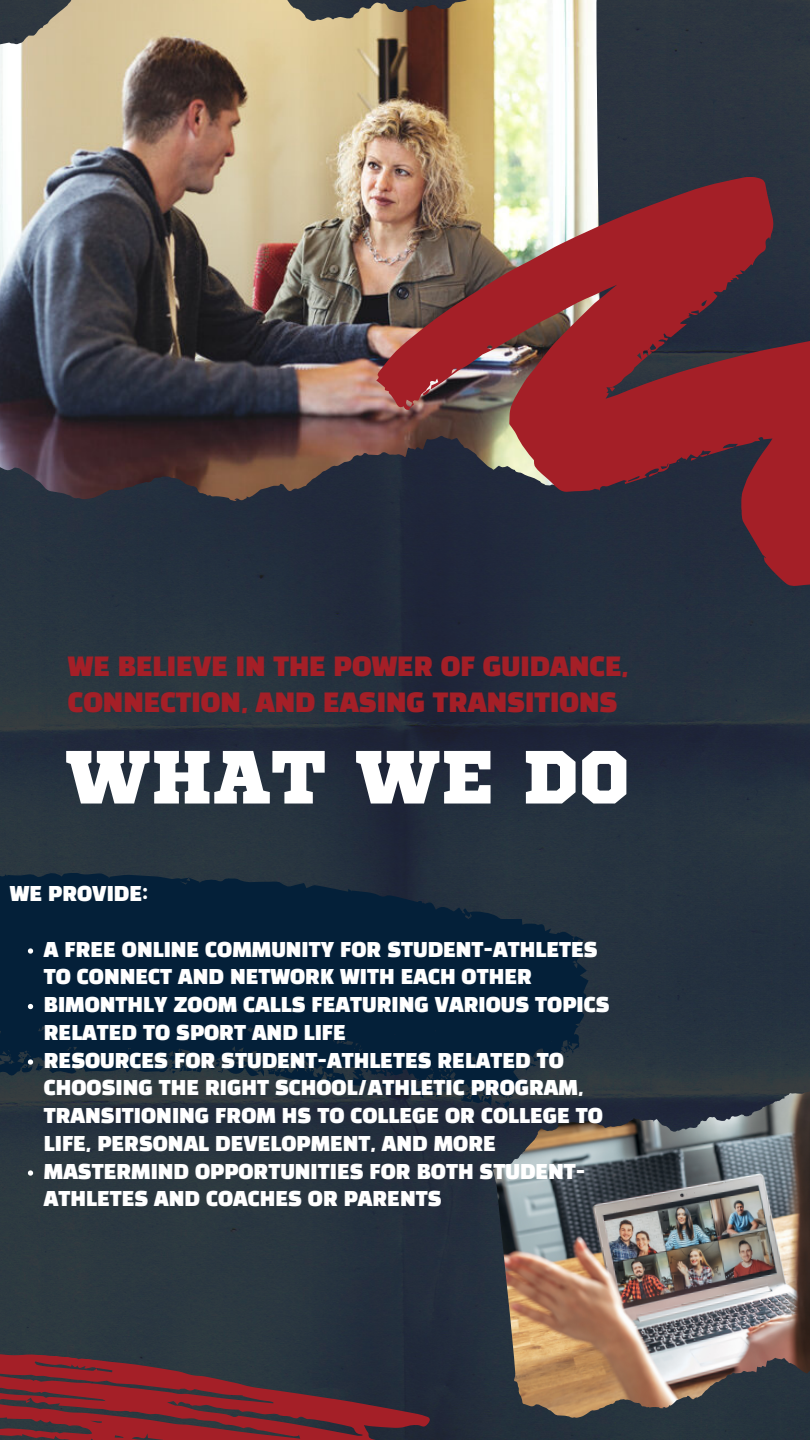
<style>
.page{position:relative;width:810px;height:1440px;background:#fff}
.page>*{position:absolute;margin:0;border:0;box-sizing:border-box;transform-origin:0 0}
.t1{font:75.1px "Sports World";color:#fff}
.t2{font:26px/36px "Black Han Sans";color:#a41f27}
.t3{font:20px/27.8px "Black Han Sans";color:#fff}
</style>
<div class="page">
<img style="left:0;top:0;width:810px;height:1440px">
<img style="left:125px;top:0;width:476px;height:441px">
<img style="left:566px;top:1091px;width:244px;height:259px">
<svg style="left:495px;top:1106px;width:17px;height:2px"></svg>
<svg style="left:0;top:874px;width:589px;height:232px;background:#0c253a"></svg>
<svg style="left:567px;top:1045px;width:11px;height:12px"></svg>
<svg style="left:78px;top:1064px;width:4px;height:6px"></svg>
<svg style="left:325px;top:1072px;width:5px;height:10px"></svg>
<svg style="left:583px;top:942px;width:5px;height:5px"></svg>
<svg style="left:217px;top:1032px;width:3px;height:6px"></svg>
<svg style="left:303px;top:1063px;width:6px;height:4px"></svg>
<svg style="left:376px;top:1072px;width:79px;height:27px;background:#1b2a3a"></svg>
<svg style="left:484px;top:1091px;width:5px;height:7px"></svg>
<svg style="left:233px;top:1058px;width:4px;height:5px"></svg>
<svg style="left:280px;top:1068px;width:7px;height:3px"></svg>
<svg style="left:171px;top:1054px;width:37px;height:20px"></svg>
<svg style="left:376px;top:177px;width:434px;height:408px;background:#723a40"></svg>
<svg style="left:423px;top:389px;width:7px;height:6px"></svg>
<svg style="left:647px;top:348px;width:5px;height:7px"></svg>
<svg style="left:609px;top:387px;width:6px;height:5px"></svg>
<svg style="left:649px;top:472px;width:9px;height:5px"></svg>
<svg style="left:691px;top:454px;width:16px;height:7px"></svg>
<svg style="left:0;top:1332px;width:433px;height:108px;background:#5b2b34"></svg>
<svg style="left:28px;top:948px;width:5px;height:6px"></svg>
<svg style="left:28px;top:1004px;width:5px;height:5px"></svg>
<svg style="left:22px;top:1053px;width:30px;height:18px"></svg>
<svg style="left:28px;top:1170px;width:5px;height:6px"></svg>
<p class="t2" style="left:68px;top:651px;width:562px">WE BELIEVE IN THE POWER OF GUIDANCE,<br>CONNECTION, AND EASING TRANSITIONS</p>
<p class="t1" style="left:65px;top:743px;width:566px">WHAT WE DO</p>
<p class="t3" style="left:10px;top:881px;width:140px">WE PROVIDE:</p>
<p class="t3" style="left:44px;top:937px;width:555px">A FREE ONLINE COMMUNITY FOR STUDENT-ATHLETES<br>TO CONNECT AND NETWORK WITH EACH OTHER</p>
<p class="t3" style="left:44px;top:992px;width:567px">BIMONTHLY ZOOM CALLS FEATURING VARIOUS TOPICS<br>RELATED TO SPORT AND LIFE</p>
<p class="t3" style="left:44px;top:1048px;width:561px">RESOURCES FOR STUDENT-ATHLETES RELATED TO CHOOSING THE RIGHT SCHOOL/ATHLETIC PROGRAM, TRANSITIONING FROM HS TO COLLEGE OR COLLEGE TO LIFE, PERSONAL DEVELOPMENT, AND MORE</p>
<p class="t3" style="left:44px;top:1159px;width:543px">MASTERMIND OPPORTUNITIES FOR BOTH STUDENT-<br>ATHLETES AND COACHES OR PARENTS</p>
</div>
